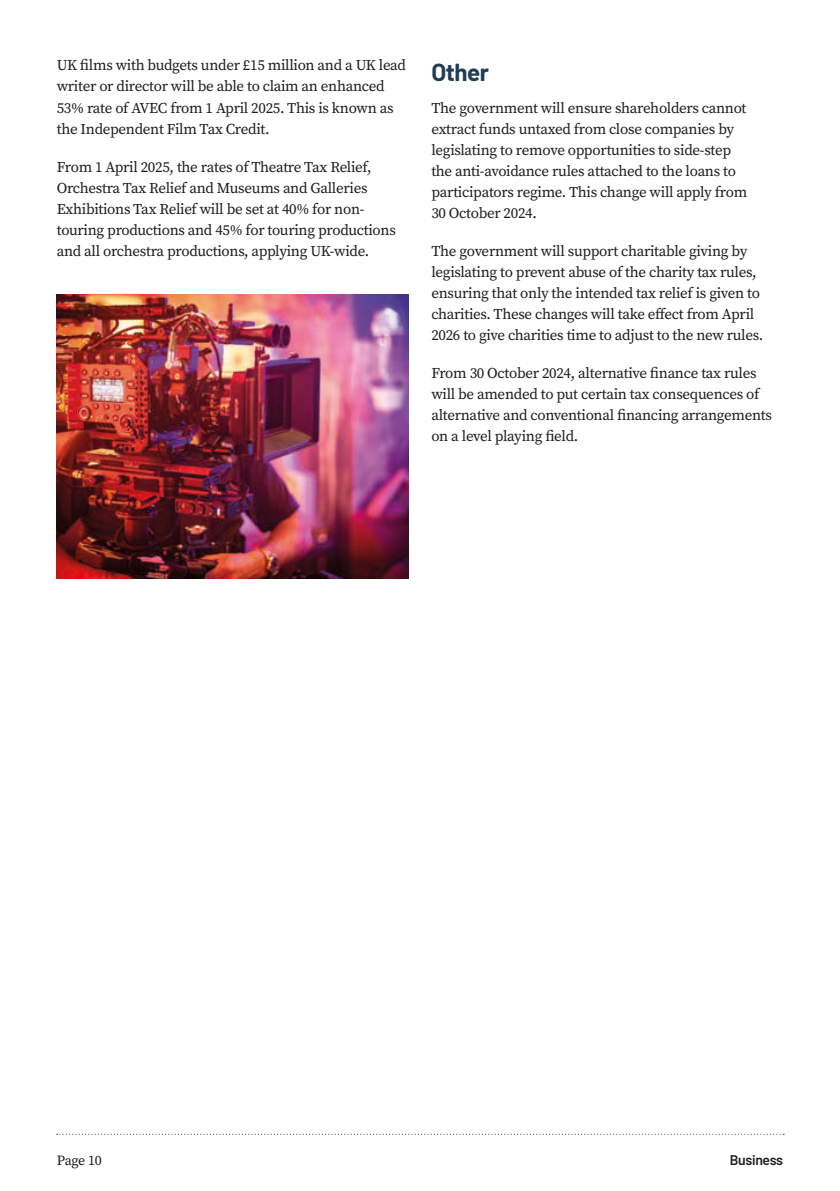
<style>
.page{position:relative;width:840px;height:1191px;background:#fff}
.page>*{position:absolute;margin:0;border:0;box-sizing:border-box;transform-origin:0 0}
.t1{font:700 24px "Barlow";letter-spacing:-.02em;color:#213d53}
.t2{font:15px/21px "Source Serif Pro";letter-spacing:-.02em;color:#1d1d1b}
.t3{font:600 14px "Barlow";letter-spacing:-.025em;color:#1d1d1b}
.t4{font:14px "Source Serif Pro";letter-spacing:-.025em;color:#1d1d1b}
</style>
<div class="page">
<svg style="left:57px;top:1133px;width:724px;height:1px"></svg>
<img style="left:57px;top:295px;width:351px;height:283px">
<p class="t2" style="left:57px;top:55px;width:351px">UK films with budgets under £15 million and a UK lead writer or director will be able to claim an enhanced 53% rate of AVEC from 1 April 2025. This is known as the Independent Film Tax Credit.</p>
<p class="t2" style="left:57px;top:156px;width:340px">From 1 April 2025, the rates of Theatre Tax Relief, Orchestra Tax Relief and Museums and Galleries Exhibitions Tax Relief will be set at 40% for non&shy;touring productions and 45% for touring productions and all orchestra productions, applying UK-wide.</p>
<h1 class="t1" style="left:431px;top:54px;width:59px">Other</h1>
<p class="t2" style="left:431px;top:98px;width:317px">The government will ensure shareholders cannot extract funds untaxed from close companies by legislating to remove opportunities to side-step the anti-avoidance rules attached to the loans to participators regime. This change will apply from 30 October 2024.</p>
<p class="t2" style="left:431px;top:241px;width:333px">The government will support charitable giving by legislating to prevent abuse of the charity tax rules, ensuring that only the intended tax relief is given to charities. These changes will take effect from April 2026 to give charities time to adjust to the new rules.</p>
<p class="t2" style="left:431px;top:363px;width:342px">From 30 October 2024, alternative finance tax rules will be amended to put certain tax consequences of alternative and conventional financing arrangements on a level playing field.</p>
<p class="t4" style="left:57px;top:1150px;width:47px">Page 10</p>
<p class="t3" style="left:729px;top:1149px;width:55px">Business</p>
</div>
